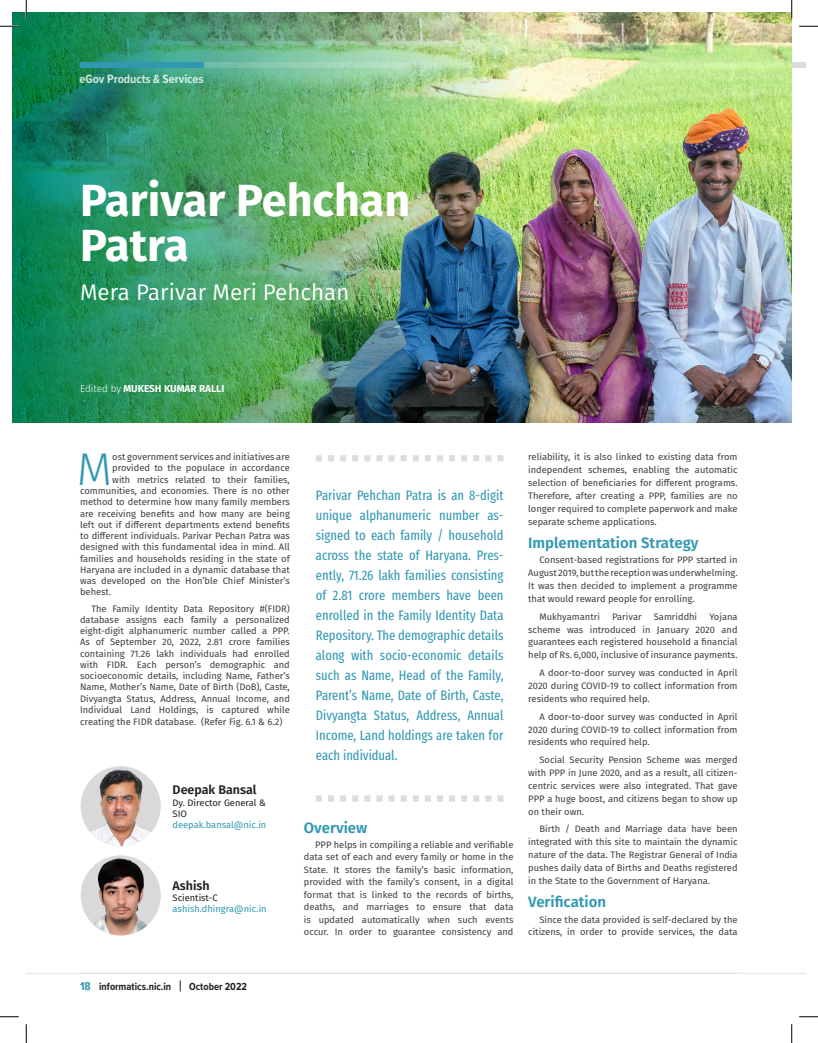
<style>
.page{position:relative;width:818px;height:1043px;background:#fff}
.page>*{position:absolute;margin:0;border:0;box-sizing:border-box;transform-origin:0 0}
.Dropletter{font:300 45.88px "Fira Sans";color:#3298b2}
.t1{font:700 45px "Fira Sans";color:#fff}
.Subtitle{font:22.5px "Fira Sans";color:#fff}
.Heading{font:600 15px "Fira Sans";color:#3298b2}
.GIST{font:13.75px/20px "Fira Sans Compressed";color:#3298b2;text-align:justify}
.t2{font:700 12.5px "Proxima Nova Cond";color:#fff}
.Name{font:600 12.5px "Fira Sans";color:#231f20}
.t3{font:700 10.62px "Proxima Nova Cond";color:#231f20}
.Subtitle-2{font:700 10px "Fira Sans";color:#fff}
.Paragraph{font:9.38px/12.9px "Fira Sans";color:#413f41;text-align:justify}
.Dropletter-2{font:9.38px "Fira Sans";color:#413f41}
.email{font:9.38px "Fira Sans";color:#3298b2}
.Designation{font:9.38px/11.2px "Fira Sans";color:#231f20}
.s1{font-weight:300}
.s2{font-size:11.88px;color:#3298b2}
</style>
<div class="page">
<div style="left:791px;top:62px;width:14px;height:5px;background:#dedddd"></div>
<hr style="left:80px;top:973px;width:711px;height:1px;background:#e2e3e3">
<svg style="left:791px;top:973px;width:14px;height:1px"></svg>
<img style="left:698px;top:12px;width:93px;height:410px">
<img style="left:12px;top:12px;width:686px;height:410px">
<div style="left:81px;top:855px;width:80px;height:80px;background:#d9d9d9;border-radius:50%"></div>
<img style="left:91px;top:858px;width:59px;height:77px">
<img style="left:81px;top:766px;width:77px;height:80px">
<svg style="left:316px;top:795px;width:187px;height:6px"></svg>
<svg style="left:316px;top:455px;width:187px;height:6px"></svg>
<hr style="left:26px;top:973px;width:711px;height:1px;background:#e2e3e3">
<svg style="left:204px;top:62px;width:587px;height:5px;background:#bfe1b1"></svg>
<div style="left:80px;top:62px;width:124px;height:5px;background:#3298b2"></div>
<svg style="left:0;top:25px;width:19px;height:2px"></svg>
<svg style="left:799px;top:25px;width:19px;height:2px"></svg>
<svg style="left:0;top:1016px;width:19px;height:1px"></svg>
<svg style="left:799px;top:1016px;width:19px;height:1px"></svg>
<svg style="left:25px;top:0;width:2px;height:19px"></svg>
<svg style="left:25px;top:1024px;width:2px;height:18px"></svg>
<svg style="left:790px;top:0;width:2px;height:19px"></svg>
<svg style="left:791px;top:1024px;width:1px;height:18px"></svg>
<h3 class="t2" style="left:79px;top:69px;width:126px">eGov Products &amp; Services</h3>
<p class="t1" style="left:80px;top:162px;width:331px">Parivar Pehchan</p>
<p class="t1" style="left:80px;top:207px;width:110px">Patra</p>
<p class="Subtitle" style="left:80px;top:275px;width:271px">Mera Parivar Meri Pehchan</p>
<p class="Subtitle-2" style="left:80px;top:380px;width:146px"><span class="s1">Edited by</span> MUKESH KUMAR RALLI</p>
<p class="Dropletter" style="left:77px;top:436px;width:37px">M</p>
<p class="Dropletter-2" style="left:112px;top:450px;width:179px">ost government services and initiatives are</p>
<p class="Dropletter-2" style="left:112px;top:461px;width:179px">provided to the populace in accordance</p>
<p class="Dropletter-2" style="left:112px;top:472px;width:179px">with metrics related to their families,</p>
<p class="Dropletter-2" style="left:80px;top:483px;width:211px">communities, and economies. There is no other</p>
<p class="Dropletter-2" style="left:80px;top:495px;width:211px">method to determine how many family members</p>
<p class="Dropletter-2" style="left:80px;top:506px;width:211px">are receiving benefits and how many are being</p>
<p class="Dropletter-2" style="left:80px;top:517px;width:211px">left out if different departments extend benefits</p>
<p class="Dropletter-2" style="left:80px;top:528px;width:211px">to different individuals. Parivar Pechan Patra was</p>
<p class="Dropletter-2" style="left:80px;top:540px;width:211px">designed with this fundamental idea in mind. All</p>
<p class="Dropletter-2" style="left:80px;top:551px;width:211px">families and households residing in the state of</p>
<p class="Dropletter-2" style="left:80px;top:562px;width:211px">Haryana are included in a dynamic database that</p>
<p class="Dropletter-2" style="left:80px;top:573px;width:211px">was developed on the Hon’ble Chief Minister’s</p>
<p class="Dropletter-2" style="left:80px;top:585px;width:33px">behest.</p>
<p class="Paragraph" style="left:80px;top:602px;width:211px;line-height:11.2px;text-indent:11px">The Family Identity Data Repository #(FIDR) database assigns each family a personalized eight-digit alphanumeric number called a PPP.<br>As of September 20, 2022, 2.81 crore families containing 71.26 lakh individuals had enrolled with FIDR. Each person’s demographic and socioeconomic details, including Name, Father’s Name, Mother’s Name, Date of Birth (DoB), Caste, Divyangta Status, Address, Annual Income, and Individual Land Holdings, is captured while</p>
<p class="Paragraph" style="left:80px;top:715px;width:204px">creating the FIDR database. (Refer Fig. 6.1 &amp; 6.2)</p>
<p class="Name" style="left:172px;top:779px;width:85px">Deepak Bansal</p>
<p class="Designation" style="left:172px;top:796px;width:95px">Dy. Director General &amp;<br>SIO</p>
<p class="email" style="left:172px;top:817px;width:95px">deepak.bansal@nic.in</p>
<p class="Name" style="left:172px;top:875px;width:39px">Ashish</p>
<p class="Designation" style="left:172px;top:891px;width:47px">Scientist-C</p>
<p class="email" style="left:172px;top:901px;width:96px">ashish.dhingra@nic.in</p>
<p class="GIST" style="left:316px;top:484px;width:189px">Parivar Pehchan Patra is an 8-digit unique alphanumeric number as&shy;signed to each family / household across the state of Haryana. Pres&shy;ently, 71.26 lakh families consisting of 2.81 crore members have been enrolled in the Family Identity Data Repository. The demographic details along with socio-economic details such as Name, Head of the Family, Parent’s Name, Date of Birth, Caste, Divyangta Status, Address, Annual Income, Land holdings are taken for each individual.</p>
<p class="Heading" style="left:304px;top:815px;width:65px">Overview</p>
<p class="Paragraph" style="left:304px;top:838px;width:211px;line-height:12.5px;text-indent:11px">PPP helps in compiling a reliable and verifiable data set of each and every family or home in the State. It stores the family’s basic information, provided with the family’s consent, in a digital format that is linked to the records of births, deaths, and marriages to ensure that data is updated automatically when such events occur. In order to guarantee consistency and</p>
<p class="Paragraph" style="left:528px;top:450px;width:211px">reliability, it is also linked to existing data from independent schemes, enabling the automatic selection of beneficiaries for different programs.<br>Therefore, after creating a PPP, families are no longer required to complete paperwork and make separate scheme applications.</p>
<p class="Heading" style="left:528px;top:530px;width:172px">Implementation Strategy</p>
<p class="Paragraph" style="left:528px;top:553px;width:211px;text-indent:11px">Consent-based registrations for PPP started in August 2019, but the reception was underwhelming.<br>It was then decided to implement a programme that would reward people for enrolling.</p>
<p class="Paragraph" style="left:539px;top:609px;width:62px">Mukhyamantri</p>
<p class="Paragraph" style="left:612px;top:609px;width:31px">Parivar</p>
<p class="Paragraph" style="left:653px;top:609px;width:45px">Samriddhi</p>
<p class="Paragraph" style="left:528px;top:609px;width:211px;text-indent:181px">Yojana scheme was introduced in January 2020 and guarantees each registered household a financial help of Rs. 6,000, inclusive of insurance payments.</p>
<p class="Paragraph" style="left:528px;top:666px;width:211px;text-indent:11px">A door-to-door survey was conducted in April 2020 during COVID-19 to collect information from residents who required help.</p>
<p class="Paragraph" style="left:528px;top:709px;width:211px;text-indent:11px">A door-to-door survey was conducted in April 2020 during COVID-19 to collect information from residents who required help.</p>
<p class="Paragraph" style="left:528px;top:753px;width:211px;text-indent:11px">Social Security Pension Scheme was merged with PPP in June 2020, and as a result, all citizen&shy;centric services were also integrated. That gave PPP a huge boost, and citizens began to show up on their own.</p>
<p class="Paragraph" style="left:528px;top:822px;width:211px;text-indent:11px">Birth / Death and Marriage data have been integrated with this site to maintain the dynamic nature of the data. The Registrar General of India pushes daily data of Births and Deaths registered in the State to the Government of Haryana.</p>
<p class="Heading" style="left:528px;top:889px;width:79px">Verification</p>
<p class="Paragraph" style="left:528px;top:912px;width:211px;text-align:right">Since the data provided is self-declared by the citizens, in order to provide services, the data</p>
<p class="t3" style="left:80px;top:978px;width:93px"><span class="s2">18</span> informatics.nic.in</p>
<p class="t3" style="left:189px;top:978px;width:59px">October 2022</p>
</div>
